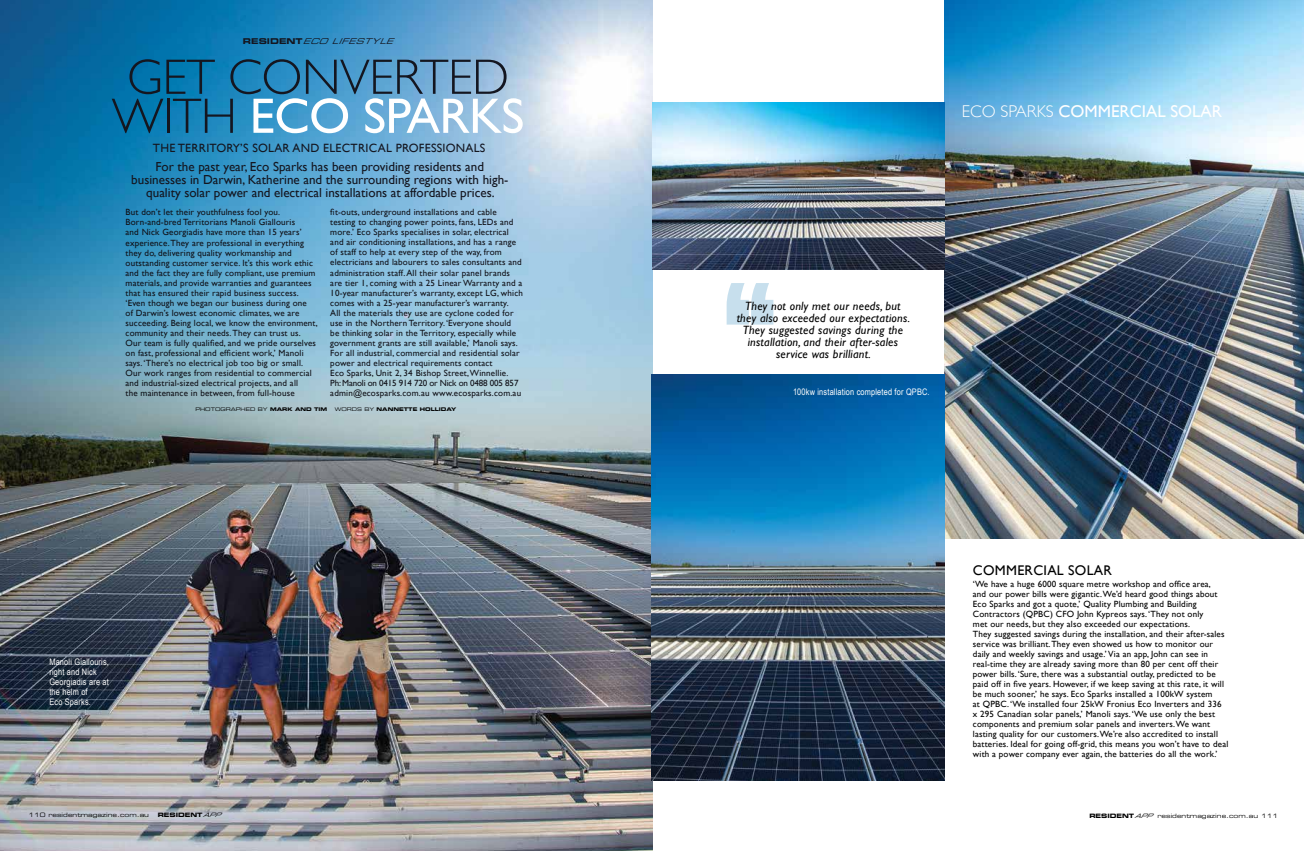
<style>
.page{position:relative;width:1304px;height:851px;background:#fff}
.page>*{position:absolute;margin:0;border:0;box-sizing:border-box;transform-origin:0 0}
.t1{font:300 50px/39px "Gill Sans";letter-spacing:-.01em;color:#141620;text-align:center}
.t2{font:17px "Gill Sans";color:#fff}
.t3{font:14px "Gill Sans";letter-spacing:.02em;color:#000}
.t4{font:13.1px/13.1px "Gill Sans";color:#141620;text-align:center}
.t5{font:italic 12px/12px "Gill Sans";letter-spacing:.02em;color:#000;text-align:center}
.t6{font:12px "Gill Sans";letter-spacing:.02em;color:#141620}
.t7{font:9px/10px "Gill Sans";letter-spacing:.02em;color:#101118}
.t8{font:9px/10px "Gill Sans";letter-spacing:.02em;color:#000}
.t9{font:9px/10px "Arial Narrow";letter-spacing:.02em;color:#fff}
.t10{font:italic 8px "Eurostile LT Std Ex 2";color:#141620}
.t11{font:6px "Eurostile LT Std Ex 2";color:#000}
.t12{font:6px "Eurostile LT Std Bold Ex 2";color:#000}
.t13{font:5px "Eurostile LT Std Ex 2";color:#000}
.t14{font:5px "Eurostile LT Std Bold Ex 2";color:#000}
.s1{font-family:"Eurostile LT Std Bold Ex 2";font-style:normal}
.s2{font-weight:400;color:#fff}
.s3{font-family:"Eurostile LT Std Bold Ex 2"}
.s4{font-family:"Eurostile LT Std Ex 2"}
.s5{font-weight:300}
.s6{font-family:"Eurostile LT Std Ex 2";font-style:italic}
.s7{font-style:italic}
</style>
<div class="page">
<img style="left:0;top:0;width:652px;height:850px">
<img style="left:945px;top:0;width:359px;height:539px">
<img style="left:652px;top:374px;width:292px;height:406px">
<img style="left:652px;top:103px;width:293px;height:166px">
<svg style="left:727px;top:283px;width:46px;height:41px"></svg>
<p class="t10" style="left:243px;top:36px;width:157px"><span class="s1">R E S I D E N T</span> ECO LIFESTYLE</p>
<h1 class="t1" style="left:112px;top:56px;width:414px">GET CONVERTED<br>WITH <span class="s2">ECO SPARKS</span></h1>
<h3 class="t6" style="left:153px;top:141px;width:334px">THE TERRITORY’S SOLAR AND ELECTRICAL PROFESSIONALS</h3>
<h3 class="t4" style="left:131px;top:159px;width:379px">For the past year, Eco Sparks has been providing residents and businesses in Darwin, Katherine and the surrounding regions with high&shy;quality solar power and electrical installations at affordable prices.</h3>
<p class="t7" style="left:126px;top:207px;width:194px">But don’t let their youthfulness fool you.<br>Born-and-bred Territorians Manoli Giallouris<br>and Nick Georgiadis have more than 15 years’ experience. They are professional in everything they do, delivering quality workmanship and outstanding customer service. It’s this work ethic and the fact they are fully compliant, use premium materials, and provide warranties and guarantees that has ensured their rapid business success. ‘Even though we began our business during one<br>of Darwin’s lowest economic climates, we are succeeding. Being local, we know the environment, community and their needs. They can trust us.<br>Our team is fully qualified, and we pride ourselves on fast, professional and efficient work,’ Manoli says. ‘There’s no electrical job too big or small.<br>Our work ranges from residential to commercial and industrial-sized electrical projects, and all<br>the maintenance in between, from full-house</p>
<p class="t7" style="left:330px;top:207px;width:194px">fit-outs, underground installations and cable testing to changing power points, fans, LEDs and more.’ Eco Sparks specialises in solar, electrical and air conditioning installations, and has a range of staff to help at every step of the way, from electricians and labourers to sales consultants and administration staff. All their solar panel brands are tier 1, coming with a 25 Linear Warranty and a 10-year manufacturer’s warranty, except LG, which comes with a 25-year manufacturer’s warranty.<br>All the materials they use are cyclone coded for use in the Northern Territory.‘Everyone should<br>be thinking solar in the Territory, especially while government grants are still available,’ Manoli says.<br>For all industrial, commercial and residential solar power and electrical requirements contact<br>Eco Sparks, Unit 2, 34 Bishop Street, Winnellie.<br>Ph: Manoli on 0415 914 720 or Nick on 0488 005 857 admin@ecosparks.com.au www.ecosparks.com.au</p>
<p class="t13" style="left:195px;top:405px;width:133px">PHOTOGRAPHED BY <span class="s3">MARK AND TIM</span></p>
<p class="t14" style="left:335px;top:405px;width:123px"><span class="s4">WORDS BY</span> NANNETTE HOLLIDAY</p>
<p class="t9" style="left:49px;top:656px;width:61px">Manoli Giallouris, right and Nick<br>Georgiadis are at the helm of<br>Eco Sparks.</p>
<h2 class="t2" style="left:962px;top:101px;width:262px"><span class="s5">ECO SPARKS</span> COMMERCIAL SOLAR</h2>
<h3 class="t5" style="left:737px;top:300px;width:175px">They not only met our needs, but they also exceeded our expectations.<br>They suggested savings during the installation, and their after-sales service was brilliant.</h3>
<p class="t9" style="left:793px;top:386px;width:138px">100kw installation completed for QPBC.</p>
<h3 class="t3" style="left:973px;top:562px;width:141px">COMMERCIAL SOLAR</h3>
<p class="t8" style="left:973px;top:579px;width:257px">‘We have a huge 6000 square metre workshop and office area,<br>and our power bills were gigantic. We’d heard good things about Eco Sparks and got a quote,’ Quality Plumbing and Building Contractors (QPBC) CFO John Kypreos says. ‘They not only<br>met our needs, but they also exceeded our expectations.<br>They suggested savings during the installation, and their after-sales service was brilliant. They even showed us how to monitor our daily and weekly savings and usage.’ Via an app, John can see in real-time they are already saving more than 80 per cent off their power bills. ‘Sure, there was a substantial outlay, predicted to be paid off in five years. However, if we keep saving at this rate, it will be much sooner,’ he says. Eco Sparks installed a 100kW system<br>at QPBC. ‘We installed four 25kW Fronius Eco Inverters and 336<br>x 295 Canadian solar panels,’ Manoli says. ‘We use only the best components and premium solar panels and inverters. We want lasting quality for our customers. We’re also accredited to install batteries. Ideal for going off-grid, this means you won’t have to deal with a power company ever again, the batteries do all the work.’</p>
<p class="t11" style="left:28px;top:810px;width:122px">110 residentmagazine.com.au</p>
<p class="t12" style="left:158px;top:810px;width:69px">RESIDENT<span class="s6">APP</span></p>
<p class="t11" style="left:1089px;top:811px;width:190px"><span class="s3">RESIDENT</span><span class="s7">APP</span> residentmagazine.com.au 111</p>
</div>
